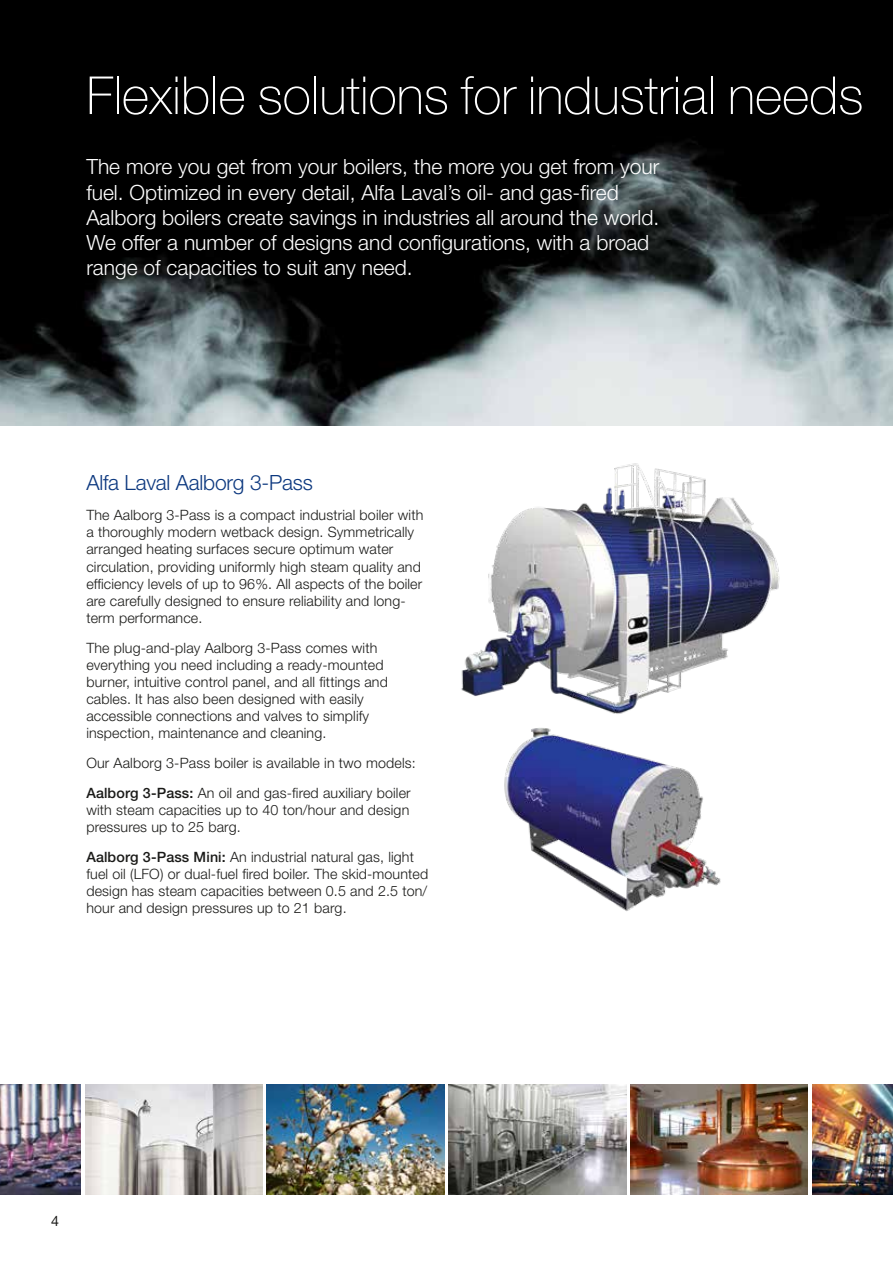
<style>
.page{position:relative;width:893px;height:1263px;background:#fff}
.page>*{position:absolute;margin:0;border:0;box-sizing:border-box;transform-origin:0 0}
.t1{font:100 52.5px "Helvetica Neue LT Pro";letter-spacing:-.005em;color:#fff}
.t2{font:300 21px/25.2px "Helvetica Neue LT Pro";color:#fff}
.t3{font:300 21px "Helvetica Neue LT Pro";letter-spacing:-.01em;color:#0c387f}
.t4{font:300 14.25px/17.1px "Helvetica Neue LT Pro";letter-spacing:.01em;color:#1a1a18}
.t5{font:14.25px "Helvetica Neue LT Pro";color:#1a1a18}
.s1{font-weight:500}
</style>
<div class="page">
<img style="left:0;top:0;width:893px;height:425px">
<img style="left:461px;top:463px;width:319px;height:251px">
<img style="left:504px;top:728px;width:217px;height:183px">
<img style="left:85px;top:1084px;width:178px;height:111px">
<img style="left:267px;top:1084px;width:177px;height:111px">
<img style="left:449px;top:1084px;width:177px;height:111px">
<img style="left:0;top:1084px;width:81px;height:111px">
<img style="left:812px;top:1084px;width:81px;height:111px">
<img style="left:630px;top:1084px;width:178px;height:111px">
<h1 class="t1" style="left:86px;top:65px;width:779px">Flexible solutions for industrial needs</h1>
<p class="t2" style="left:86px;top:154px;width:575px">The more you get from your boilers, the more you get from your fuel. Optimized in every detail, Alfa Laval’s oil- and gas-fired Aalborg boilers create savings in industries all around the world.<br>We offer a number of designs and configurations, with a broad range of capacities to suit any need.</p>
<h2 class="t3" style="left:86px;top:470px;width:228px">Alfa Laval Aalborg 3-Pass</h2>
<p class="t4" style="left:86px;top:506px;width:338px">The Aalborg 3-Pass is a compact industrial boiler with a thoroughly modern wetback design. Symmetrically arranged heating surfaces secure optimum water circulation, providing uniformly high steam quality and efficiency levels of up to 96%. All aspects of the boiler are carefully designed to ensure reliability and long&shy;term performance.</p>
<p class="t4" style="left:86px;top:639px;width:303px">The plug-and-play Aalborg 3-Pass comes with everything you need including a ready-mounted burner, intuitive control panel, and all fittings and cables. It has also been designed with easily accessible connections and valves to simplify inspection, maintenance and cleaning.</p>
<p class="t4" style="left:86px;top:748px;width:331px;line-height:29.8px">Our Aalborg 3-Pass boiler is available in two models:<br><span class="s1">Aalborg 3-Pass:</span> An oil and gas-fired auxiliary boiler</p>
<p class="t4" style="left:86px;top:801px;width:324px">with steam capacities up to 40 ton/hour and design pressures up to 25 barg.</p>
<p class="t4" style="left:86px;top:848px;width:343px"><span class="s1">Aalborg 3-Pass Mini:</span> An industrial natural gas, light fuel oil (LFO) or dual-fuel fired boiler. The skid-mounted design has steam capacities between 0.5 and 2.5 ton/ hour and design pressures up to 21 barg.</p>
<p class="t5" style="left:51px;top:1212px;width:9px">4</p>
</div>
